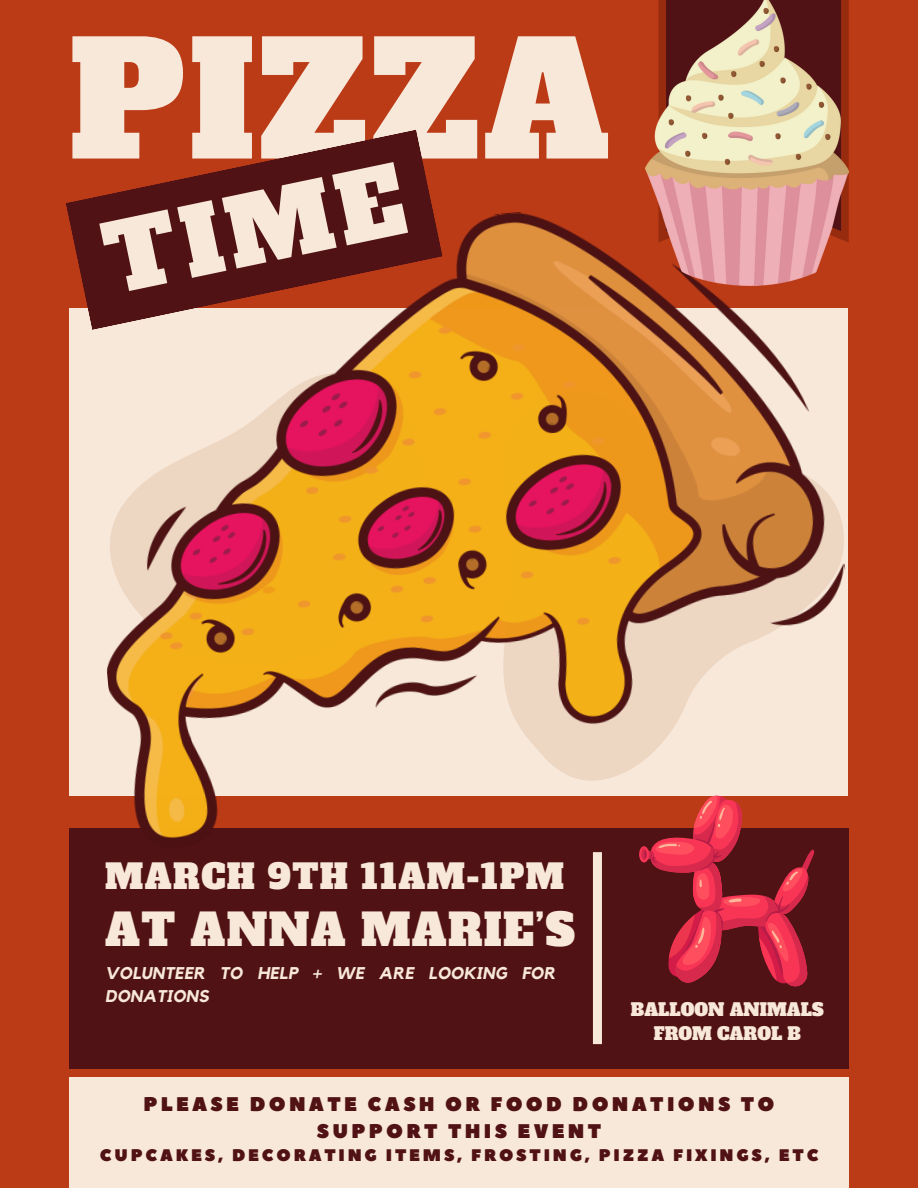
<style>
.page{position:relative;width:918px;height:1188px;background:#bb3b17}
.page>*{position:absolute;margin:0;border:0;box-sizing:border-box;transform-origin:0 0}
.t1{font:157.05px "Alfa Slab One";letter-spacing:.025em;color:#f8e8da}
.t2{font:92.7px "Alfa Slab One";color:#f8e8da}
.t3{font:43.35px "Alfa Slab One";letter-spacing:.03em;color:#f8e8da}
.t4{font:33.45px "Alfa Slab One";letter-spacing:.04em;color:#f8e8da}
.t5{font:19.8px/27px "Peace Sans";letter-spacing:.165em;color:#511216;text-align:center}
.t6{font:17.25px/24px "Alfa Slab One";color:#f8e8da;text-align:center}
.t7{font:italic 700 16.95px/23.2px "Kollektif";letter-spacing:.015em;color:#f8e8da}
.t8{font:16.8px "Peace Sans";letter-spacing:.165em;color:#511216}
</style>
<div class="page">
<div style="left:69px;top:828px;width:780px;height:241px;background:#511216"></div>
<div style="left:69px;top:1077px;width:780px;height:111px;background:#f8e8da"></div>
<div style="left:593px;top:852px;width:9px;height:192px;background:#f8e8da"></div>
<img style="left:69px;top:212px;width:779px;height:641px">
<svg style="left:66px;top:130px;width:377px;height:200px;fill:#511216"></svg>
<img style="left:645px;top:0;width:204px;height:286px">
<svg style="left:639px;top:796px;width:176px;height:191px"></svg>
<p class="t1" style="left:69px;top:-4px;width:542px">PIZZA</p>
<p class="t2" style="left:93px;top:201px;width:305px;rotate:-12deg">TIME</p>
<p class="t4" style="left:105px;top:855px;width:460px">MARCH 9TH 11AM-1PM</p>
<p class="t3" style="left:105px;top:901px;width:471px">AT ANNA MARIE’S</p>
<p class="t7" style="left:105px;top:962px;width:452px">VOLUNTEER TO HELP + WE ARE LOOKING FOR<br>DONATIONS</p>
<p class="t6" style="left:631px;top:998px;width:194px">BALLOON ANIMALS<br>FROM CAROL B</p>
<p class="t5" style="left:143px;top:1091px;width:633px">PLEASE DONATE CASH OR FOOD DONATIONS TO<br>SUPPORT THIS EVENT</p>
<p class="t8" style="left:100px;top:1144px;width:720px">CUPCAKES, DECORATING ITEMS, FROSTING, PIZZA FIXINGS, ETC</p>
</div>
